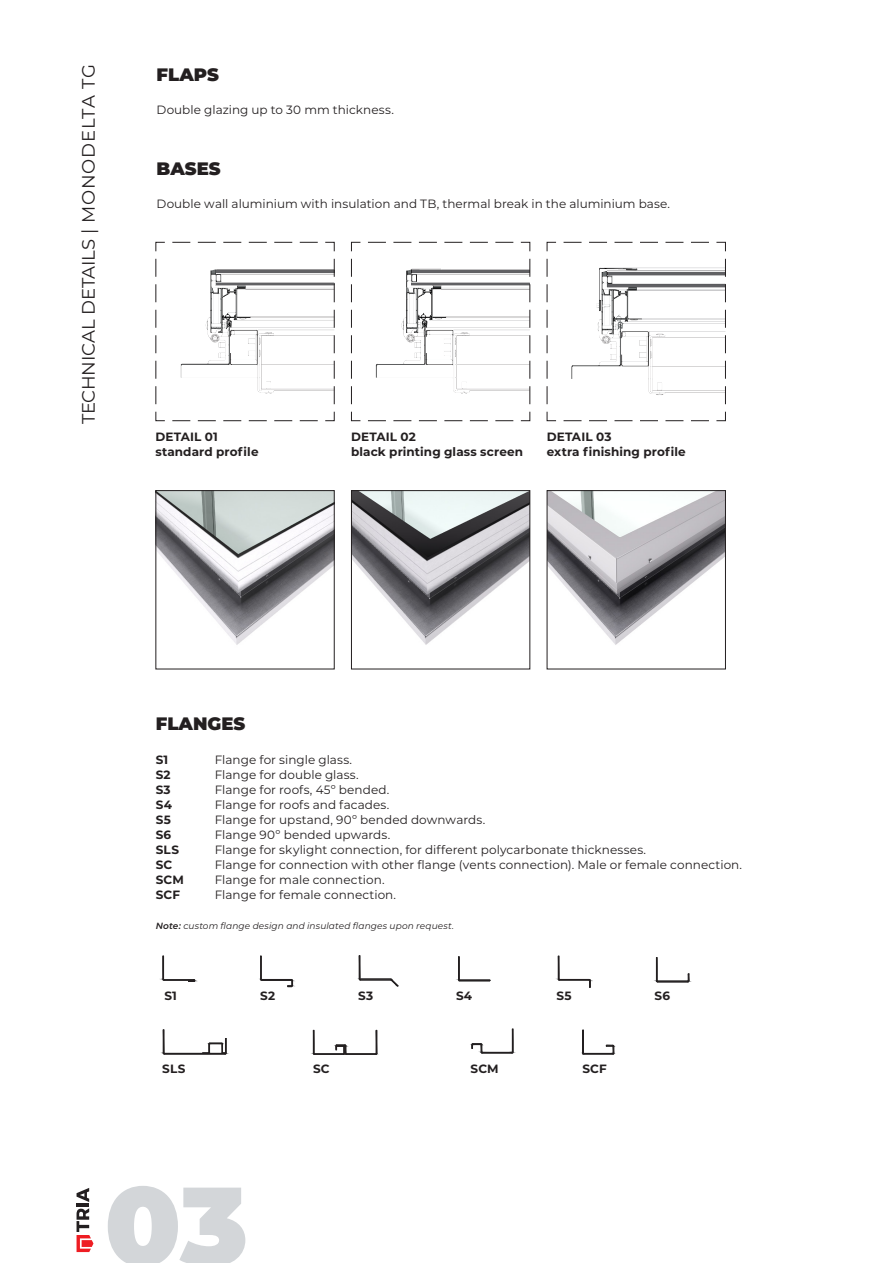
<style>
.page{position:relative;width:893px;height:1263px;background:#fff}
.page>*{position:absolute;margin:0;border:0;box-sizing:border-box;transform-origin:0 0}
.t1{font:900 110.7px "Montserrat";color:#d3d6d9}
.t2{font:18px "Montserrat";letter-spacing:-.005em;color:#231f20}
.t3{font:900 18px "Montserrat";color:#231f20}
.t4{font:12px "Montserrat";letter-spacing:.005em;color:#231f20}
.t5{font:700 12px "Montserrat";letter-spacing:.015em;color:#231f20}
.t6{font:italic 9px "Montserrat";letter-spacing:.015em;color:#231f20}
.s1{font-weight:600}
</style>
<div class="page">
<svg style="left:77px;top:1188px;width:16px;height:64px"></svg>
<svg style="left:155px;top:242px;width:180px;height:179px"></svg>
<svg style="left:351px;top:242px;width:180px;height:179px"></svg>
<svg style="left:546px;top:242px;width:180px;height:179px"></svg>
<img style="left:549px;top:492px;width:175px;height:153px">
<div style="left:547px;top:490px;width:179px;height:179px;border:1px solid #231f20"></div>
<img style="left:353px;top:492px;width:175px;height:153px">
<div style="left:351px;top:490px;width:179px;height:179px;border:1px solid #231f20"></div>
<img style="left:157px;top:492px;width:176px;height:153px">
<div style="left:155px;top:490px;width:180px;height:179px;border:1px solid #231f20"></div>
<svg style="left:312px;top:1029px;width:66px;height:26px"></svg>
<svg style="left:162px;top:955px;width:34px;height:27px"></svg>
<svg style="left:260px;top:955px;width:34px;height:33px"></svg>
<svg style="left:358px;top:955px;width:41px;height:32px"></svg>
<svg style="left:457px;top:956px;width:34px;height:26px"></svg>
<svg style="left:557px;top:955px;width:34px;height:33px"></svg>
<svg style="left:655px;top:957px;width:35px;height:26px"></svg>
<hr style="left:164px;top:1054px;width:61px;height:1px;background:#989898">
<hr style="left:164px;top:1053px;width:61px;height:1px;background:#231f20">
<svg style="left:162px;top:1029px;width:4px;height:26px"></svg>
<svg style="left:202px;top:1038px;width:25px;height:17px"></svg>
<svg style="left:582px;top:1029px;width:33px;height:26px"></svg>
<svg style="left:471px;top:1028px;width:43px;height:26px"></svg>
<p class="t2" style="left:76px;top:424px;width:362px;rotate:-90deg">TECHNICAL DETAILS | MONODELTA TG</p>
<p class="t3" style="left:156px;top:61px;width:64px">FLAPS</p>
<p class="t4" style="left:156px;top:102px;width:239px">Double glazing up to 30 mm thickness.</p>
<p class="t3" style="left:156px;top:155px;width:66px">BASES</p>
<p class="t4" style="left:156px;top:195px;width:515px">Double wall aluminium with insulation and TB, thermal break in the aluminium base.</p>
<p class="t5" style="left:155px;top:428px;width:64px">DETAIL 01</p>
<p class="t5" style="left:155px;top:443px;width:105px">standard profile</p>
<p class="t5" style="left:351px;top:428px;width:66px">DETAIL 02</p>
<p class="t5" style="left:351px;top:443px;width:174px">black printing glass screen</p>
<p class="t5" style="left:547px;top:428px;width:66px">DETAIL 03</p>
<p class="t5" style="left:547px;top:443px;width:141px">extra finishing profile</p>
<p class="t3" style="left:156px;top:710px;width:91px">FLANGES</p>
<p class="t4" style="left:215px;top:751px;width:139px">Flange for single glass.</p>
<p class="t4" style="left:215px;top:766px;width:146px">Flange for double glass.</p>
<p class="t4" style="left:215px;top:781px;width:176px">Flange for roofs, 45º bended.</p>
<p class="t4" style="left:215px;top:796px;width:176px">Flange for roofs and facades.</p>
<p class="t4" style="left:215px;top:811px;width:272px">Flange for upstand, 90º bended downwards.</p>
<p class="t4" style="left:215px;top:826px;width:177px">Flange 90º bended upwards.</p>
<p class="t4" style="left:215px;top:841px;width:433px">Flange for skylight connection, for different polycarbonate thicknesses.</p>
<p class="t4" style="left:215px;top:856px;width:529px">Flange for connection with other flange (vents connection). Male or female connection.</p>
<p class="t4" style="left:215px;top:871px;width:171px">Flange for male connection.</p>
<p class="t4" style="left:215px;top:886px;width:183px">Flange for female connection.</p>
<p class="t5" style="left:156px;top:751px;width:14px">S1</p>
<p class="t5" style="left:156px;top:766px;width:16px">S2</p>
<p class="t5" style="left:156px;top:781px;width:17px">S3</p>
<p class="t5" style="left:156px;top:796px;width:18px">S4</p>
<p class="t5" style="left:156px;top:811px;width:17px">S5</p>
<p class="t5" style="left:156px;top:826px;width:17px">S6</p>
<p class="t5" style="left:156px;top:841px;width:25px">SLS</p>
<p class="t5" style="left:156px;top:856px;width:18px">SC</p>
<p class="t5" style="left:156px;top:871px;width:30px">SCM</p>
<p class="t5" style="left:156px;top:886px;width:26px">SCF</p>
<p class="t6" style="left:156px;top:919px;width:300px"><span class="s1">Note:</span> custom flange design and insulated flanges upon request.</p>
<p class="t5" style="left:164px;top:987px;width:14px">S1</p>
<p class="t5" style="left:260px;top:987px;width:16px">S2</p>
<p class="t5" style="left:358px;top:987px;width:17px">S3</p>
<p class="t5" style="left:456px;top:987px;width:18px">S4</p>
<p class="t5" style="left:556px;top:987px;width:17px">S5</p>
<p class="t5" style="left:654px;top:987px;width:17px">S6</p>
<p class="t5" style="left:162px;top:1060px;width:25px">SLS</p>
<p class="t5" style="left:313px;top:1060px;width:18px">SC</p>
<p class="t5" style="left:470px;top:1060px;width:30px">SCM</p>
<p class="t5" style="left:582px;top:1060px;width:26px">SCF</p>
<h1 class="t1" style="left:105px;top:1143px;width:145px">03</h1>
</div>
